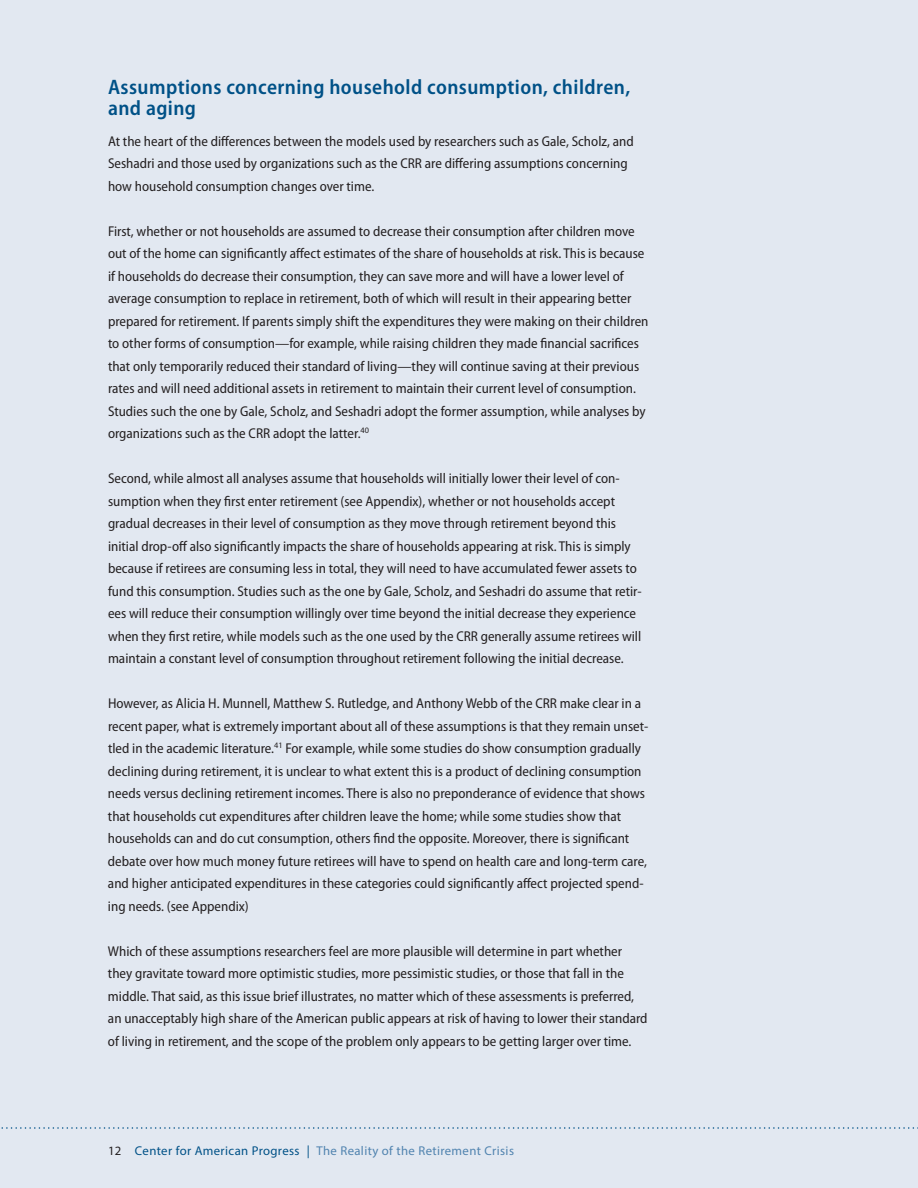
<style>
.page{position:relative;width:918px;height:1188px;background:#e2e8f1}
.page>*{position:absolute;margin:0;border:0;box-sizing:border-box;transform-origin:0 0}
.t1{font:600 semi-condensed 21px/21px "Myriad Pro";letter-spacing:.02em;color:#005187}
.t2{font:semi-condensed 14.25px/22.5px "Myriad Pro";color:#231f20}
.t3{font:12.75px "Myriad Pro";letter-spacing:.03em;color:#5083af}
.s1{color:#231f20}
.s2{color:#005187}
</style>
<div class="page">
<svg style="left:1px;top:1127px;width:917px;height:2px"></svg>
<h1 class="t1" style="left:108px;top:77px;width:524px">Assumptions concerning household consumption, children, and aging</h1>
<p class="t2" style="left:108px;top:130px;width:527px">At the heart of the differences between the models used by researchers such as Gale, Scholz, and<br>Seshadri and those used by organizations such as the CRR are differing assumptions concerning how household consumption changes over time.</p>
<p class="t2" style="left:108px;top:220px;width:542px">First, whether or not households are assumed to decrease their consumption after children move out of the home can significantly affect estimates of the share of households at risk. This is because if households do decrease their consumption, they can save more and will have a lower level of average consumption to replace in retirement, both of which will result in their appearing better prepared for retirement. If parents simply shift the expenditures they were making on their children to other forms of consumption—for example, while raising children they made financial sacrifices that only temporarily reduced their standard of living—they will continue saving at their previous rates and will need additional assets in retirement to maintain their current level of consumption.<br>Studies such the one by Gale, Scholz, and Seshadri adopt the former assumption, while analyses by organizations such as the CRR adopt the latter.<sup>40</sup></p>
<p class="t2" style="left:108px;top:467px;width:535px">Second, while almost all analyses assume that households will initially lower their level of con&shy;sumption when they first enter retirement (see Appendix), whether or not households accept gradual decreases in their level of consumption as they move through retirement beyond this initial drop-off also significantly impacts the share of households appearing at risk. This is simply because if retirees are consuming less in total, they will need to have accumulated fewer assets to fund this consumption. Studies such as the one by Gale, Scholz, and Seshadri do assume that retir&shy;ees will reduce their consumption willingly over time beyond the initial decrease they experience when they first retire, while models such as the one used by the CRR generally assume retirees will maintain a constant level of consumption throughout retirement following the initial decrease.</p>
<p class="t2" style="left:108px;top:692px;width:542px">However, as Alicia H. Munnell, Matthew S. Rutledge, and Anthony Webb of the CRR make clear in a recent paper, what is extremely important about all of these assumptions is that they remain unset&shy;tled in the academic literature.<sup>41</sup> For example, while some studies do show consumption gradually declining during retirement, it is unclear to what extent this is a product of declining consumption needs versus declining retirement incomes. There is also no preponderance of evidence that shows that households cut expenditures after children leave the home; while some studies show that households can and do cut consumption, others find the opposite. Moreover, there is significant debate over how much money future retirees will have to spend on health care and long-term care, and higher anticipated expenditures in these categories could significantly affect projected spend&shy;ing needs. (see Appendix)</p>
<p class="t2" style="left:108px;top:940px;width:541px">Which of these assumptions researchers feel are more plausible will determine in part whether they gravitate toward more optimistic studies, more pessimistic studies, or those that fall in the middle. That said, as this issue brief illustrates, no matter which of these assessments is preferred, an unacceptably high share of the American public appears at risk of having to lower their standard of living in retirement, and the scope of the problem only appears to be getting larger over time.</p>
<p class="t3" style="left:108px;top:1143px;width:408px"><span class="s1">12</span> <span class="s2">Center for American Progress |</span> The Reality of the Retirement Crisis</p>
</div>
